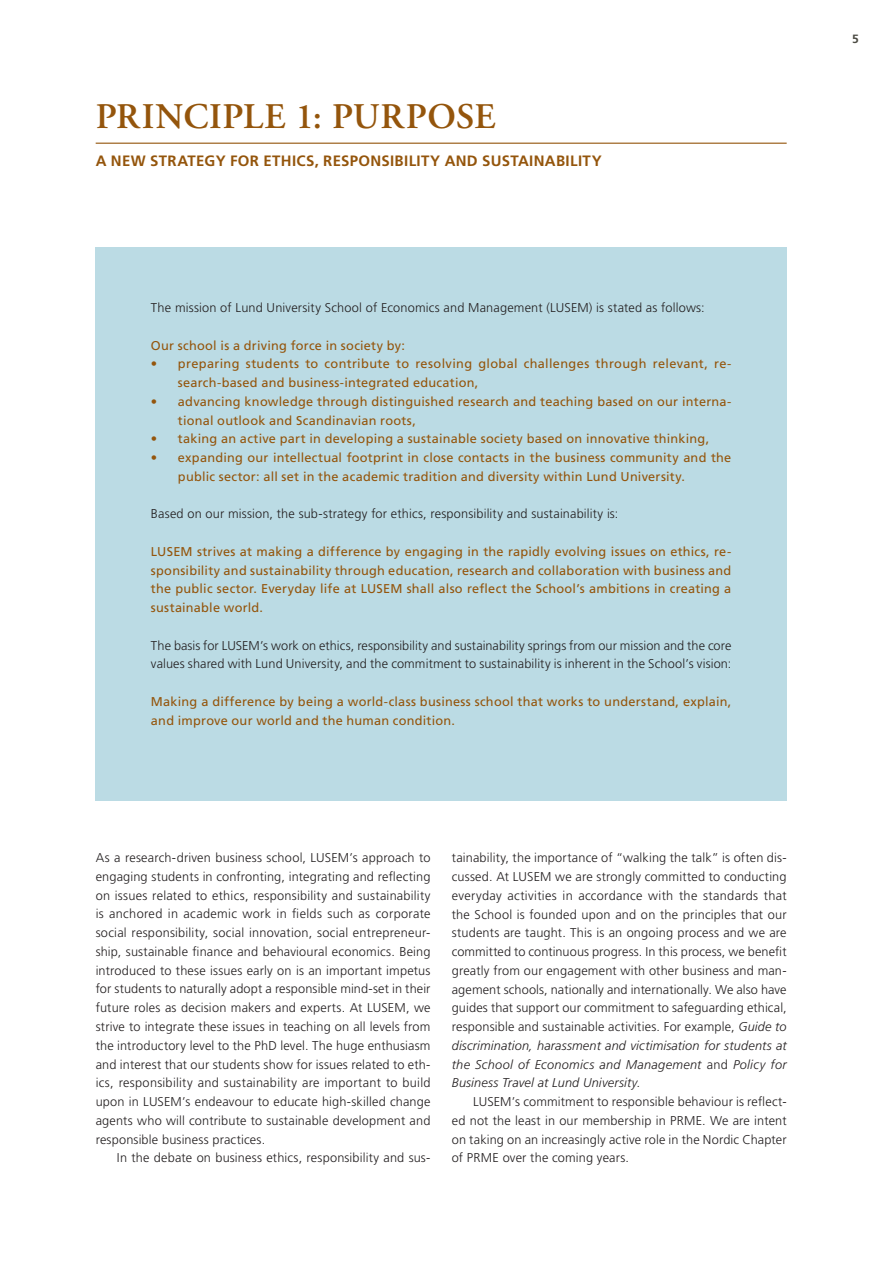
<style>
.page{position:relative;width:893px;height:1263px;background:#fff}
.page>*{position:absolute;margin:0;border:0;box-sizing:border-box;transform-origin:0 0}
.t1{font:600 36px "Adobe Garamond Pro";letter-spacing:.01em;color:#94550c}
.t2{font:700 15px "Frutiger LT Std";letter-spacing:.02em;color:#94550c}
.t3{font:300 12.75px/18.8px "Frutiger LT Std";letter-spacing:.01em;color:#231f20;text-align:justify}
.t4{font:12.75px/18.8px "Frutiger LT Std";letter-spacing:.02em;color:#94550c}
.t5{font:700 12px "Frutiger LT Std";color:#4c4b43}
.s1{font-style:italic}
</style>
<div class="page">
<hr style="left:96px;top:143px;width:691px;height:1px;background:#94550c">
<div style="left:96px;top:247px;width:691px;height:554px;background:#bbdbe4"></div>
<h1 class="t1" style="left:96px;top:96px;width:401px">PRINCIPLE 1: PURPOSE</h1>
<p class="t2" style="left:96px;top:152px;width:507px">A NEW STRATEGY FOR ETHICS, RESPONSIBILITY AND SUSTAINABILITY</p>
<p class="t3" style="left:151px;top:298px;width:555px">The mission of Lund University School of Economics and Management (LUSEM) is stated as follows:</p>
<p class="t4" style="left:151px;top:336px;width:256px">Our school is a driving force in society by:</p>
<p class="t4" style="left:178px;top:354px;width:555px;text-indent:-27px">• preparing students to contribute to resolving global challenges through relevant, re&shy;search-based and business-integrated education,</p>
<p class="t4" style="left:178px;top:392px;width:555px;text-indent:-27px">• advancing knowledge through distinguished research and teaching based on our interna&shy;tional outlook and Scandinavian roots,</p>
<p class="t4" style="left:151px;top:429px;width:560px">• taking an active part in developing a sustainable society based on innovative thinking,</p>
<p class="t4" style="left:178px;top:448px;width:555px;text-indent:-27px">• expanding our intellectual footprint in close contacts in the business community and the public sector: all set in the academic tradition and diversity within Lund University.</p>
<p class="t3" style="left:151px;top:505px;width:469px">Based on our mission, the sub-strategy for ethics, responsibility and sustainability is:</p>
<p class="t4" style="left:151px;top:542px;width:582px;text-align:justify">LUSEM strives at making a difference by engaging in the rapidly evolving issues on ethics, re&shy;sponsibility and sustainability through education, research and collaboration with business and the public sector. Everyday life at LUSEM shall also reflect the School’s ambitions in creating a sustainable world.</p>
<p class="t3" style="left:151px;top:636px;width:582px">The basis for LUSEM’s work on ethics, responsibility and sustainability springs from our mission and the core values shared with Lund University, and the commitment to sustainability is inherent in the School’s vision:</p>
<p class="t4" style="left:151px;top:692px;width:582px">Making a difference by being a world-class business school that works to understand, explain, and improve our world and the human condition.</p>
<p class="t3" style="left:96px;top:848px;width:336px">As a research-driven business school, LUSEM’s approach to engaging students in confronting, integrating and reflecting on issues related to ethics, responsibility and sustainability is anchored in academic work in fields such as corporate social responsibility, social innovation, social entrepreneur&shy;ship, sustainable finance and behavioural economics. Being introduced to these issues early on is an important impetus for students to naturally adopt a responsible mind-set in their future roles as decision makers and experts. At LUSEM, we strive to integrate these issues in teaching on all levels from the introductory level to the PhD level. The huge enthusiasm and interest that our students show for issues related to eth&shy;ics, responsibility and sustainability are important to build upon in LUSEM’s endeavour to educate high-skilled change agents who will contribute to sustainable development and responsible business practices.</p>
<p class="t3" style="left:117px;top:1149px;width:315px">In the debate on business ethics, responsibility and sus-</p>
<p class="t3" style="left:452px;top:849px;width:336px">tainability, the importance of “walking the talk” is often dis&shy;cussed. At LUSEM we are strongly committed to conducting everyday activities in accordance with the standards that the School is founded upon and on the principles that our students are taught. This is an ongoing process and we are committed to continuous progress. In this process, we benefit greatly from our engagement with other business and man&shy;agement schools, nationally and internationally. We also have guides that support our commitment to safeguarding ethical, responsible and sustainable activities. For example, <span class="s1">Guide to discrimination, harassment and victimisation for students at the School of Economics and Management</span> and <span class="s1">Policy for Business Travel at Lund University.</span></p>
<p class="t3" style="left:452px;top:1092px;width:336px;text-indent:21px">LUSEM’s commitment to responsible behaviour is reflect&shy;ed not the least in our membership in PRME. We are intent on taking on an increasingly active role in the Nordic Chapter of PRME over the coming years.</p>
<p class="t5" style="left:852px;top:32px;width:8px">5</p>
</div>
